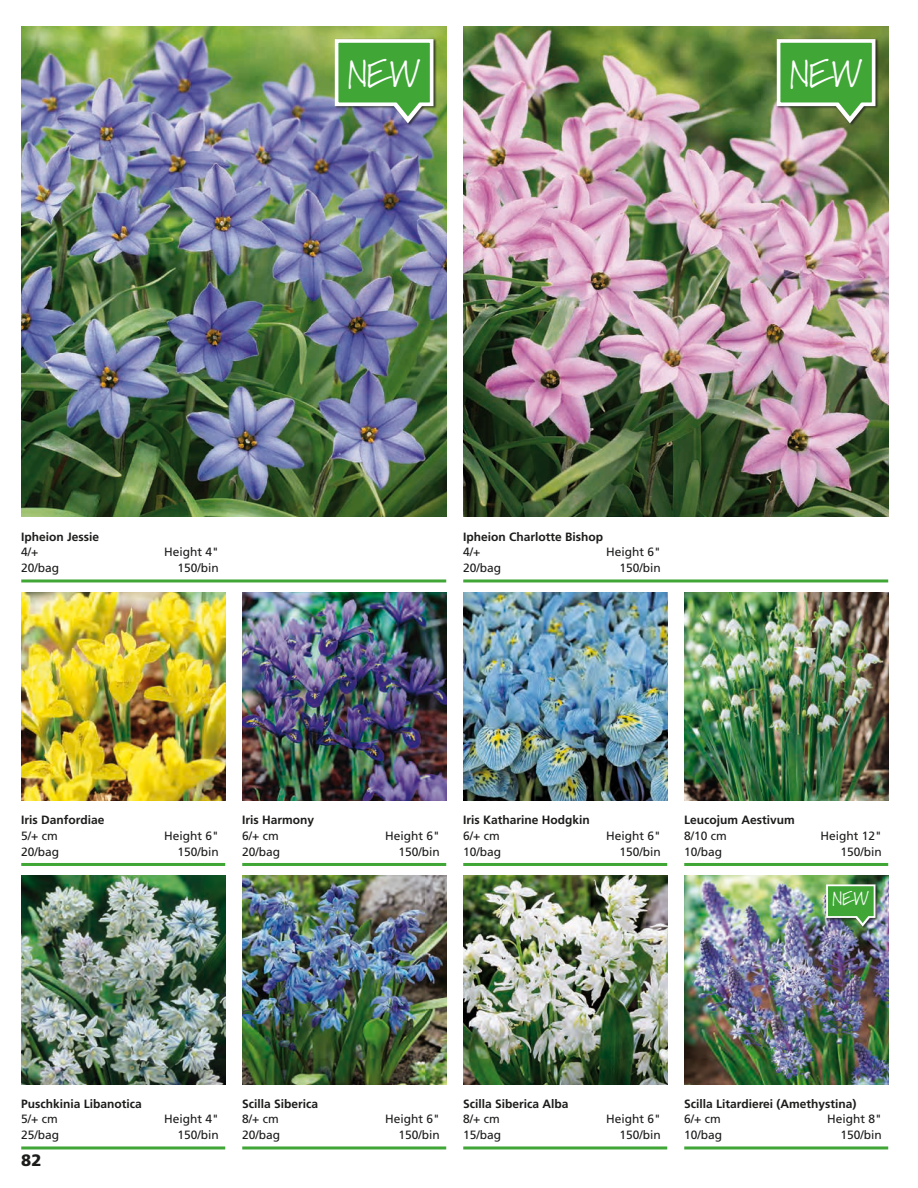
<style>
.page{position:relative;width:918px;height:1188px;background:#fff}
.page>*{position:absolute;margin:0;border:0;box-sizing:border-box;transform-origin:0 0}
.t1{font:38.85px "Marydale";letter-spacing:-.005em;color:#fff;scale:.9 1}
.t2{font:19.5px "Marydale";color:#fff;scale:.9 1}
.t3{font:900 16.5px "Frutiger";color:#1c1c1b}
.t4{font:12px "Frutiger";color:#1c1c1b}
.t5{font:700 12px "Frutiger";color:#1c1c1b}
</style>
<div class="page">
<hr style="left:21px;top:863px;width:204px;height:3px;background:#40a737">
<hr style="left:21px;top:1146px;width:204px;height:3px;background:#40a737">
<hr style="left:242px;top:863px;width:204px;height:3px;background:#40a737">
<hr style="left:242px;top:1146px;width:204px;height:3px;background:#40a737">
<hr style="left:463px;top:863px;width:204px;height:3px;background:#40a737">
<hr style="left:463px;top:1146px;width:204px;height:3px;background:#40a737">
<hr style="left:684px;top:863px;width:204px;height:3px;background:#40a737">
<hr style="left:684px;top:1146px;width:204px;height:3px;background:#40a737">
<img style="left:21px;top:592px;width:204px;height:209px">
<img style="left:21px;top:876px;width:204px;height:208px">
<img style="left:242px;top:592px;width:204px;height:209px">
<img style="left:242px;top:876px;width:204px;height:208px">
<img style="left:463px;top:592px;width:204px;height:209px">
<img style="left:463px;top:876px;width:204px;height:208px">
<img style="left:684px;top:592px;width:204px;height:209px">
<img style="left:684px;top:876px;width:204px;height:208px">
<div style="left:826px;top:884px;width:53px;height:46px;background:#1c1c1b;opacity:.75"></div>
<div style="left:827px;top:885px;width:48px;height:32px;background:#40a737"></div>
<div style="left:826px;top:884px;width:49px;height:34px;border:2px solid #fff"></div>
<svg style="left:853px;top:915px;width:19px;height:12px"></svg>
<hr style="left:21px;top:579px;width:425px;height:3px;background:#40a737">
<hr style="left:463px;top:579px;width:425px;height:3px;background:#40a737">
<img style="left:463px;top:26px;width:425px;height:491px">
<img style="left:21px;top:26px;width:425px;height:491px">
<div style="left:335px;top:39px;width:102px;height:88px;background:#1c1c1b;opacity:.75"></div>
<div style="left:337px;top:41px;width:95px;height:63px;background:#40a737"></div>
<div style="left:335px;top:39px;width:98px;height:67px;border:4px solid #fff"></div>
<svg style="left:389px;top:101px;width:38px;height:22px"></svg>
<div style="left:777px;top:39px;width:102px;height:88px;background:#1c1c1b;opacity:.75"></div>
<div style="left:779px;top:41px;width:95px;height:63px;background:#40a737"></div>
<div style="left:777px;top:39px;width:98px;height:67px;border:4px solid #fff"></div>
<svg style="left:831px;top:101px;width:38px;height:22px"></svg>
<h1 class="t1" style="left:348px;top:51px;width:82px">NEW</h1>
<h1 class="t1" style="left:790px;top:51px;width:82px">NEW</h1>
<p class="t5" style="left:21px;top:530px;width:80px">Ipheion Jessie</p>
<p class="t4" style="left:21px;top:545px;width:19px">4/+</p>
<p class="t4" style="left:164px;top:545px;width:56px">Height 4"</p>
<p class="t4" style="left:21px;top:561px;width:40px">20/bag</p>
<p class="t4" style="left:178px;top:561px;width:43px">150/bin</p>
<p class="t5" style="left:463px;top:530px;width:142px">Ipheion Charlotte Bishop</p>
<p class="t4" style="left:463px;top:545px;width:19px">4/+</p>
<p class="t4" style="left:606px;top:545px;width:56px">Height 6"</p>
<p class="t4" style="left:463px;top:561px;width:40px">20/bag</p>
<p class="t4" style="left:620px;top:561px;width:43px">150/bin</p>
<p class="t5" style="left:21px;top:813px;width:85px">Iris Danfordiae</p>
<p class="t4" style="left:21px;top:829px;width:38px">5/+ cm</p>
<p class="t4" style="left:164px;top:829px;width:56px">Height 6"</p>
<p class="t4" style="left:21px;top:845px;width:40px">20/bag</p>
<p class="t4" style="left:178px;top:845px;width:43px">150/bin</p>
<p class="t5" style="left:242px;top:813px;width:74px">Iris Harmony</p>
<p class="t4" style="left:242px;top:829px;width:38px">6/+ cm</p>
<p class="t4" style="left:385px;top:829px;width:56px">Height 6"</p>
<p class="t4" style="left:242px;top:845px;width:40px">20/bag</p>
<p class="t4" style="left:399px;top:845px;width:43px">150/bin</p>
<p class="t5" style="left:463px;top:813px;width:128px">Iris Katharine Hodgkin</p>
<p class="t4" style="left:463px;top:829px;width:38px">6/+ cm</p>
<p class="t4" style="left:606px;top:829px;width:56px">Height 6"</p>
<p class="t4" style="left:463px;top:845px;width:40px">10/bag</p>
<p class="t4" style="left:620px;top:845px;width:43px">150/bin</p>
<p class="t5" style="left:684px;top:813px;width:112px">Leucojum Aestivum</p>
<p class="t4" style="left:684px;top:829px;width:44px">8/10 cm</p>
<p class="t4" style="left:821px;top:829px;width:63px">Height 12"</p>
<p class="t4" style="left:684px;top:845px;width:40px">10/bag</p>
<p class="t4" style="left:841px;top:845px;width:43px">150/bin</p>
<h2 class="t2" style="left:833px;top:886px;width:42px">NEW</h2>
<p class="t5" style="left:21px;top:1097px;width:122px">Puschkinia Libanotica</p>
<p class="t4" style="left:21px;top:1112px;width:38px">5/+ cm</p>
<p class="t4" style="left:164px;top:1112px;width:56px">Height 4"</p>
<p class="t4" style="left:21px;top:1128px;width:40px">25/bag</p>
<p class="t4" style="left:178px;top:1128px;width:43px">150/bin</p>
<h3 class="t3" style="left:21px;top:1150px;width:22px">82</h3>
<p class="t5" style="left:242px;top:1097px;width:78px">Scilla Siberica</p>
<p class="t4" style="left:242px;top:1112px;width:38px">8/+ cm</p>
<p class="t4" style="left:385px;top:1112px;width:56px">Height 6"</p>
<p class="t4" style="left:242px;top:1128px;width:40px">20/bag</p>
<p class="t4" style="left:399px;top:1128px;width:43px">150/bin</p>
<p class="t5" style="left:463px;top:1097px;width:107px">Scilla Siberica Alba</p>
<p class="t4" style="left:463px;top:1112px;width:38px">8/+ cm</p>
<p class="t4" style="left:606px;top:1112px;width:56px">Height 6"</p>
<p class="t4" style="left:463px;top:1128px;width:40px">15/bag</p>
<p class="t4" style="left:620px;top:1128px;width:43px">150/bin</p>
<p class="t5" style="left:684px;top:1097px;width:174px">Scilla Litardierei (Amethystina)</p>
<p class="t4" style="left:684px;top:1112px;width:38px">6/+ cm</p>
<p class="t4" style="left:827px;top:1112px;width:56px">Height 8"</p>
<p class="t4" style="left:684px;top:1128px;width:40px">10/bag</p>
<p class="t4" style="left:841px;top:1128px;width:43px">150/bin</p>
</div>
